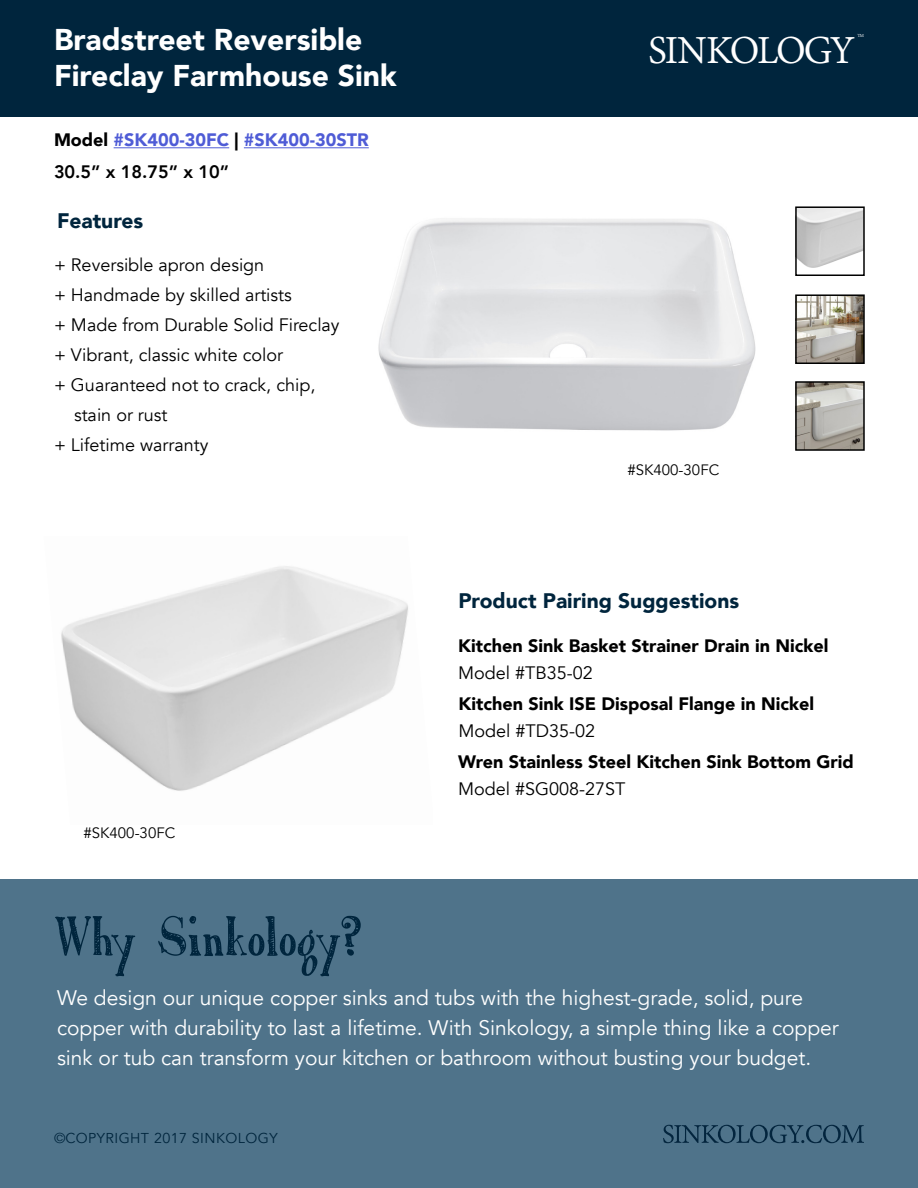
<style>
.page{position:relative;width:918px;height:1188px;background:#fff}
.page>*{position:absolute;margin:0;border:0;box-sizing:border-box;transform-origin:0 0}
.t1{font:53.25px "Austie Bost Roman Holiday Sketch";color:#00253d}
.t2{font:43.05px "Adobe Devanagari";letter-spacing:-.055em;color:#fff}
.t3{font:900 30px "Avenir";color:#fff}
.t4{font:21px/30px "Avenir";color:#fff}
.t5{font:900 21px "Avenir";color:#00253d}
.t6{font:18px "Avenir";color:#000}
.t7{font:900 18px "Avenir";color:#000}
.t8{font:900 18px "Avenir";color:#4f5cd6}
.t9{font:800 18px "Avenir";color:#000}
.t10{font:15px "Avenir";color:#000}
.t11{font:14.25px "Avenir";letter-spacing:.03em;color:#00253d}
.t12{font:4.95px "Adobe Devanagari";color:#fff}
.s1{color:#000}
</style>
<div class="page">
<div style="left:0;top:880px;width:918px;height:308px;background:#4f738a"></div>
<svg style="left:663px;top:1125px;width:201px;height:18px"></svg>
<div style="left:0;top:0;width:918px;height:117px;background:#00253d"></div>
<img style="left:798px;top:297px;width:64px;height:64px">
<div style="left:795px;top:294px;width:70px;height:70px;border:2px solid #000"></div>
<img style="left:798px;top:384px;width:64px;height:64px">
<div style="left:795px;top:381px;width:70px;height:70px;border:2px solid #000"></div>
<img style="left:798px;top:209px;width:64px;height:59px">
<div style="left:795px;top:206px;width:70px;height:70px;border:2px solid #000"></div>
<hr style="left:114px;top:147px;width:115px;height:1px;background:#4f5cd6">
<hr style="left:244px;top:147px;width:125px;height:1px;background:#4f5cd6">
<img style="left:61px;top:566px;width:347px;height:225px">
<p class="t3" style="left:54px;top:13px;width:310px">Bradstreet Reversible</p>
<p class="t3" style="left:54px;top:49px;width:344px">Fireclay Farmhouse Sink</p>
<p class="t8" style="left:54px;top:125px;width:316px"><span class="s1">Model</span> #SK400-30FC <span class="s1">|</span> #SK400-30STR</p>
<p class="t9" style="left:54px;top:158px;width:177px">30.5” x 18.75” x 10”</p>
<p class="t5" style="left:57px;top:203px;width:88px">Features</p>
<p class="t6" style="left:54px;top:254px;width:212px">+ Reversible apron design</p>
<p class="t6" style="left:54px;top:284px;width:239px">+ Handmade by skilled artists</p>
<p class="t6" style="left:54px;top:314px;width:287px">+ Made from Durable Solid Fireclay</p>
<p class="t6" style="left:54px;top:344px;width:231px">+ Vibrant, classic white color</p>
<p class="t6" style="left:54px;top:374px;width:263px">+ Guaranteed not to crack, chip,</p>
<p class="t6" style="left:74px;top:404px;width:95px">stain or rust</p>
<p class="t6" style="left:54px;top:434px;width:156px">+ Lifetime warranty</p>
<p class="t10" style="left:84px;top:823px;width:93px">#SK400-30FC</p>
<p class="t12" style="left:857px;top:33px;width:8px">TM</p>
<p class="t2" style="left:648px;top:26px;width:209px">SINKOLOGY</p>
<p class="t10" style="left:628px;top:461px;width:93px">#SK400-30FC</p>
<p class="t5" style="left:458px;top:582px;width:282px">Product Pairing Suggestions</p>
<p class="t7" style="left:458px;top:631px;width:372px">Kitchen Sink Basket Strainer Drain in Nickel</p>
<p class="t6" style="left:458px;top:662px;width:136px">Model #TB35-02</p>
<p class="t7" style="left:458px;top:688px;width:357px">Kitchen Sink ISE Disposal Flange in Nickel</p>
<p class="t6" style="left:458px;top:720px;width:138px">Model #TD35-02</p>
<p class="t7" style="left:458px;top:746px;width:397px">Wren Stainless Steel Kitchen Sink Bottom Grid</p>
<p class="t6" style="left:458px;top:778px;width:169px">Model #SG008-27ST</p>
<p class="t1" style="left:54px;top:905px;width:309px">Why Sinkology?</p>
<p class="t4" style="left:57px;top:983px;width:783px">We design our unique copper sinks and tubs with the highest-grade, solid, pure copper with durability to last a lifetime. With Sinkology, a simple thing like a copper sink or tub can transform your kitchen or bathroom without busting your budget.</p>
<p class="t11" style="left:54px;top:1130px;width:225px">©COPYRIGHT 2017 SINKOLOGY</p>
</div>
